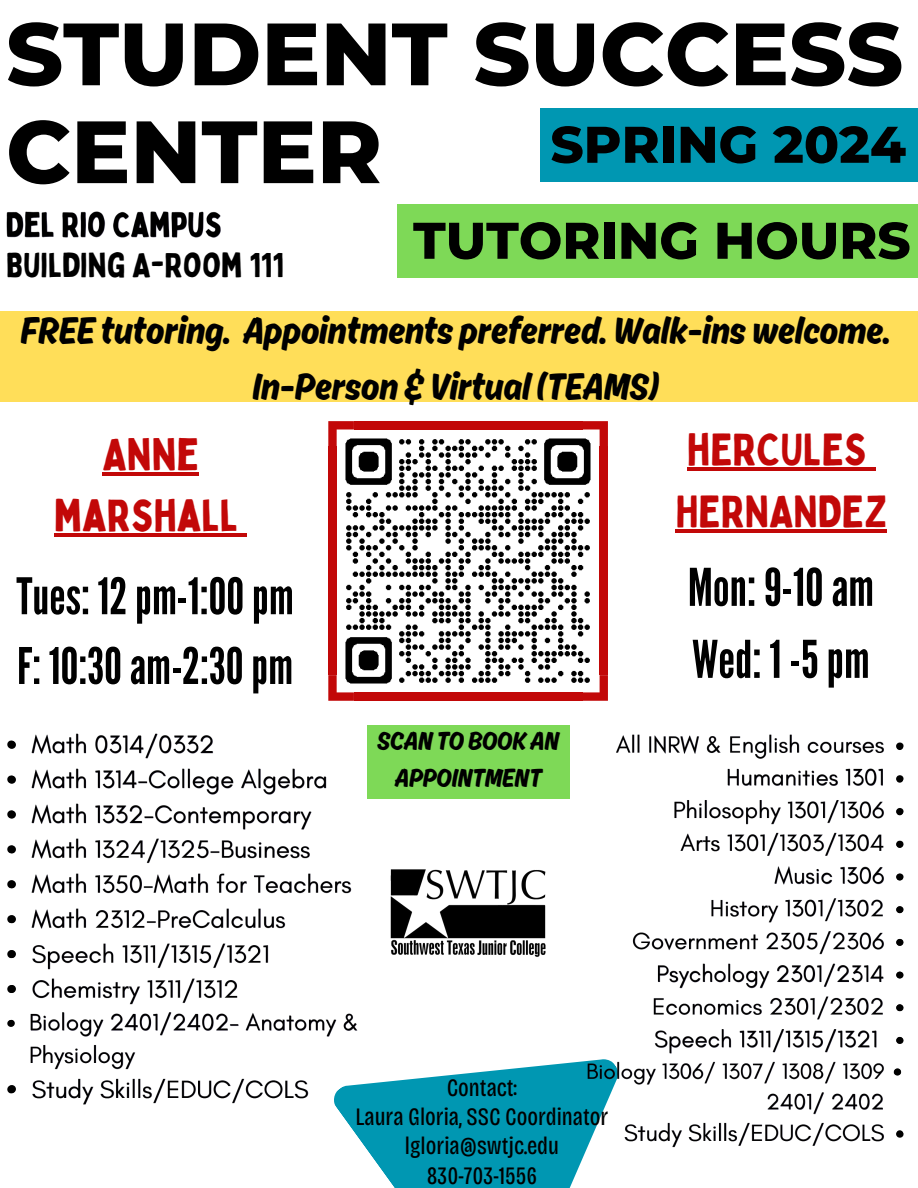
<style>
.page{position:relative;width:918px;height:1188px;background:#fff}
.page>*{position:absolute;margin:0;border:0;box-sizing:border-box;transform-origin:0 0}
.t1{font:800 88.2px "Montserrat";color:#000}
.t2{font:51.9px "League Gothic";color:#000}
.t3{font:800 51.45px "Montserrat";color:#000}
.t4{font:50.4px "League Gothic";color:#000}
.t5{font:44.4px "Bobby Jones";color:#c20808}
.t6{font:39.9px/55.2px "Ahkio";color:#000;text-align:center}
.t7{font:33.9px "Bobby Jones";color:#000}
.t8{font:27.15px/37.2px "Ahkio";color:#000;text-align:center}
.t9{font:25.05px "Bricolage Grotesque Condensed";color:#000}
</style>
<div class="page">
<div style="left:540px;top:108px;width:378px;height:74px;background:#0097b2"></div>
<div style="left:398px;top:204px;width:520px;height:74px;background:#7ed957"></div>
<img style="left:345px;top:429px;width:255px;height:255px">
<div style="left:367px;top:725px;width:202px;height:74px;background:#7ed957"></div>
<svg style="left:336px;top:1061px;width:251px;height:127px;fill:#0097b2"></svg>
<img style="left:586px;top:734px;width:298px;height:415px">
<div style="left:0;top:311px;width:918px;height:90px;background:#ffde59"></div>
<img style="left:390px;top:869px;width:156px;height:88px">
<div style="left:600px;top:447px;width:8px;height:228px;background:#c20808"></div>
<div style="left:328px;top:447px;width:9px;height:228px;background:#c20808"></div>
<div style="left:354px;top:421px;width:228px;height:8px;background:#c20808"></div>
<div style="left:354px;top:692px;width:228px;height:9px;background:#c20808"></div>
<svg style="left:582px;top:421px;width:26px;height:26px"></svg>
<svg style="left:328px;top:421px;width:26px;height:26px"></svg>
<svg style="left:582px;top:675px;width:26px;height:26px"></svg>
<svg style="left:328px;top:675px;width:26px;height:26px"></svg>
<hr style="left:687px;top:467px;width:180px;height:3px;background:#c20808">
<svg style="left:867px;top:467px;width:9px;height:3px"></svg>
<hr style="left:676px;top:529px;width:211px;height:3px;background:#c20808">
<hr style="left:102px;top:472px;width:97px;height:3px;background:#c20808">
<hr style="left:54px;top:534px;width:184px;height:3px;background:#c20808">
<svg style="left:238px;top:534px;width:9px;height:3px"></svg>
<img style="left:7px;top:733px;width:353px;height:374px">
<img style="left:893px;top:742px;width:11px;height:396px">
<img style="left:6px;top:211px;width:215px;height:27px">
<p class="t1" style="left:6px;top:0;width:899px">STUDENT SUCCESS</p>
<p class="t1" style="left:6px;top:98px;width:377px">CENTER</p>
<p class="t3" style="left:550px;top:113px;width:357px">SPRING 2024</p>
<p class="t7" style="left:6px;top:244px;width:279px">BUILDING A-ROOM 111</p>
<p class="t3" style="left:413px;top:209px;width:499px">TUTORING HOURS</p>
<p class="t6" style="left:20px;top:302px;width:872px">FREE tutoring. Appointments preferred.Walk-inswelcome.<br>In-Person &amp; Virtual (TEAMS)</p>
<p class="t5" style="left:102px;top:426px;width:98px">ANNE</p>
<p class="t5" style="left:54px;top:488px;width:186px">MARSHALL</p>
<p class="t4" style="left:16px;top:567px;width:279px">Tues: 12pm-1:00pm</p>
<p class="t4" style="left:17px;top:637px;width:278px">F: 10:30am-2:30pm</p>
<p class="t8" style="left:377px;top:721px;width:183px">SCAN TO BOOK AN<br>APPOINTMENT</p>
<p class="t5" style="left:687px;top:421px;width:181px">HERCULES</p>
<p class="t5" style="left:676px;top:483px;width:213px">HERNANDEZ</p>
<p class="t2" style="left:688px;top:557px;width:188px">Mon:9-10am</p>
<p class="t2" style="left:692px;top:629px;width:179px">Wed: 1 -5pm</p>
<p class="t9" style="left:447px;top:1073px;width:72px">Contact:</p>
<p class="t9" style="left:356px;top:1102px;width:254px">Laura Gloria, SSC Coordinator</p>
<p class="t9" style="left:405px;top:1131px;width:156px">lgloria@swtjc.edu</p>
<p class="t9" style="left:427px;top:1160px;width:112px">830-703-1556</p>
</div>
